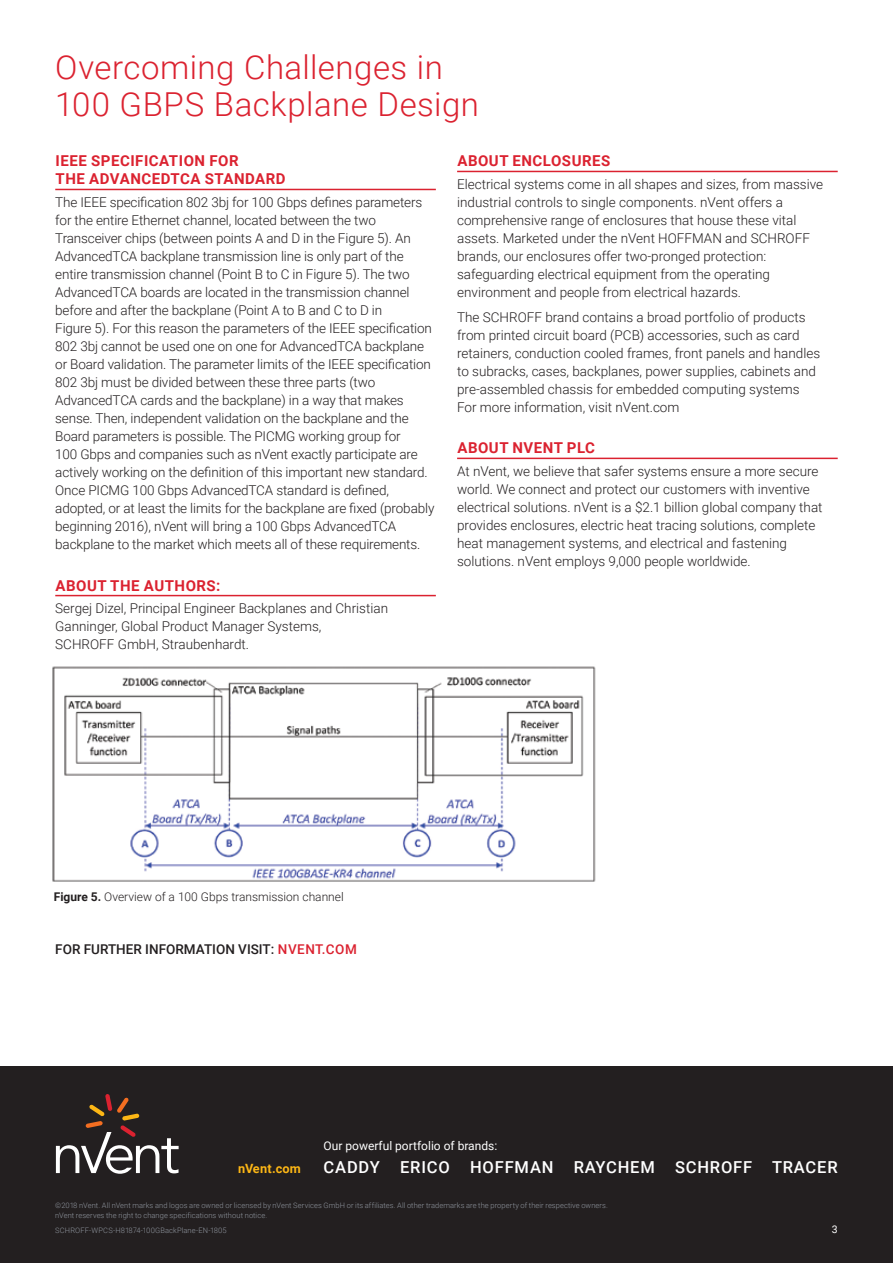
<style>
.page{position:relative;width:893px;height:1263px;background:#fff}
.page>*{position:absolute;margin:0;border:0;box-sizing:border-box;transform-origin:0 0}
.t1{font:300 33px/37.5px "Roboto";letter-spacing:.015em;color:#db2230}
.t2{font:500 16.5px "Roboto";letter-spacing:.05em;color:#fff}
.t3{font:700 15px/18px "Roboto";letter-spacing:.035em;color:#db2230}
.t4{font:300 13.5px/18px "Roboto";letter-spacing:-.01em;color:#231f20}
.t5{font:500 13.5px "Roboto";color:#231f20}
.t6{font:700 12.75px "Roboto";letter-spacing:.015em;color:#fcb615}
.t7{font:300 12px "Roboto";color:#231f20}
.t8{font:12px "Roboto";color:#fff}
.t9{font:10.5px "Roboto";color:#fff}
.t10{font:300 7.5px/10.5px "Roboto";letter-spacing:.01em;color:#8f959e}
.s1{font-weight:700}
.s2{color:#db2230}
</style>
<div class="page">
<div style="left:0;top:1066px;width:893px;height:197px;background:#231f20"></div>
<svg style="left:56px;top:1094px;width:123px;height:80px"></svg>
<hr style="left:55px;top:189px;width:381px;height:1px;background:#db2230">
<hr style="left:55px;top:595px;width:381px;height:1px;background:#db2230">
<hr style="left:457px;top:171px;width:381px;height:1px;background:#db2230">
<hr style="left:457px;top:458px;width:381px;height:1px;background:#db2230">
<img style="left:52px;top:666px;width:544px;height:216px">
<h1 class="t1" style="left:55px;top:47px;width:425px">Overcoming Challenges in<br>100 GBPS Backplane Design</h1>
<p class="t3" style="left:56px;top:152px;width:232px">IEEE SPECIFICATION FOR<br>THE ADVANCEDTCA STANDARD</p>
<p class="t4" style="left:55px;top:192px;width:381px">The IEEE specification 802 3bj for 100 Gbps defines parameters for the entire Ethernet channel, located between the two Transceiver chips (between points A and D in the Figure 5). An AdvancedTCA backplane transmission line is only part of the entire transmission channel (Point B to C in Figure 5). The two AdvancedTCA boards are located in the transmission channel before and after the backplane (Point A to B and C to D in<br>Figure 5). For this reason the parameters of the IEEE specification 802 3bj cannot be used one on one for AdvancedTCA backplane or Board validation. The parameter limits of the IEEE specification 802 3bj must be divided between these three parts (two AdvancedTCA cards and the backplane) in a way that makes sense. Then, independent validation on the backplane and the Board parameters is possible. The PICMG working group for<br>100 Gbps and companies such as nVent exactly participate are actively working on the definition of this important new standard.<br>Once PICMG 100 Gbps AdvancedTCA standard is defined, adopted, or at least the limits for the backplane are fixed (probably beginning 2016), nVent will bring a 100 Gbps AdvancedTCA backplane to the market which meets all of these requirements.</p>
<p class="t3" style="left:56px;top:576px;width:166px">ABOUT THE AUTHORS:</p>
<p class="t4" style="left:55px;top:598px;width:334px">Sergej Dizel, Principal Engineer Backplanes and Christian<br>Ganninger, Global Product Manager Systems,<br>SCHROFF GmbH, Straubenhardt.</p>
<p class="t3" style="left:457px;top:152px;width:155px">ABOUT ENCLOSURES</p>
<p class="t4" style="left:457px;top:174px;width:367px">Electrical systems come in all shapes and sizes, from massive industrial controls to single components. nVent offers a comprehensive range of enclosures that house these vital assets. Marketed under the nVent HOFFMAN and SCHROFF brands, our enclosures offer two-pronged protection: safeguarding electrical equipment from the operating environment and people from electrical hazards.</p>
<p class="t4" style="left:457px;top:307px;width:365px">The SCHROFF brand contains a broad portfolio of products from printed circuit board (PCB) accessories, such as card retainers, conduction cooled frames, front panels and handles to subracks, cases, backplanes, power supplies, cabinets and pre-assembled chassis for embedded computing systems For more information, visit nVent.com</p>
<p class="t3" style="left:457px;top:438px;width:139px">ABOUT NVENT PLC</p>
<p class="t4" style="left:457px;top:461px;width:367px">At nVent, we believe that safer systems ensure a more secure world. We connect and protect our customers with inventive electrical solutions. nVent is a $2.1 billion global company that provides enclosures, electric heat tracing solutions, complete heat management systems, and electrical and fastening solutions. nVent employs 9,000 people worldwide.</p>
<p class="t7" style="left:54px;top:888px;width:291px"><span class="s1">Figure 5.</span> Overview of a 100 Gbps transmission channel</p>
<p class="t5" style="left:55px;top:940px;width:303px">FOR FURTHER INFORMATION VISIT: <span class="s2">NVENT.COM</span></p>
<p class="t8" style="left:324px;top:1137px;width:175px">Our powerful portfolio of brands:</p>
<p class="t6" style="left:238px;top:1160px;width:64px">nVent.com</p>
<p class="t2" style="left:324px;top:1156px;width:516px">CADDY ERICO HOFFMAN RAYCHEM SCHROFF TRACER</p>
<p class="t10" style="left:55px;top:1199px;width:554px">©2018 nVent. All nVent marks and logos are owned or licensed by nVent Services GmbH or its affiliates. All other trademarks are the property of their respective owners. nVent reserves the right to change specifications without notice.</p>
<p class="t10" style="left:55px;top:1225px;width:173px">SCHROFF-WPCS-H81874-100GBackPlane-EN-1805</p>
<p class="t9" style="left:832px;top:1222px;width:7px">3</p>
</div>
